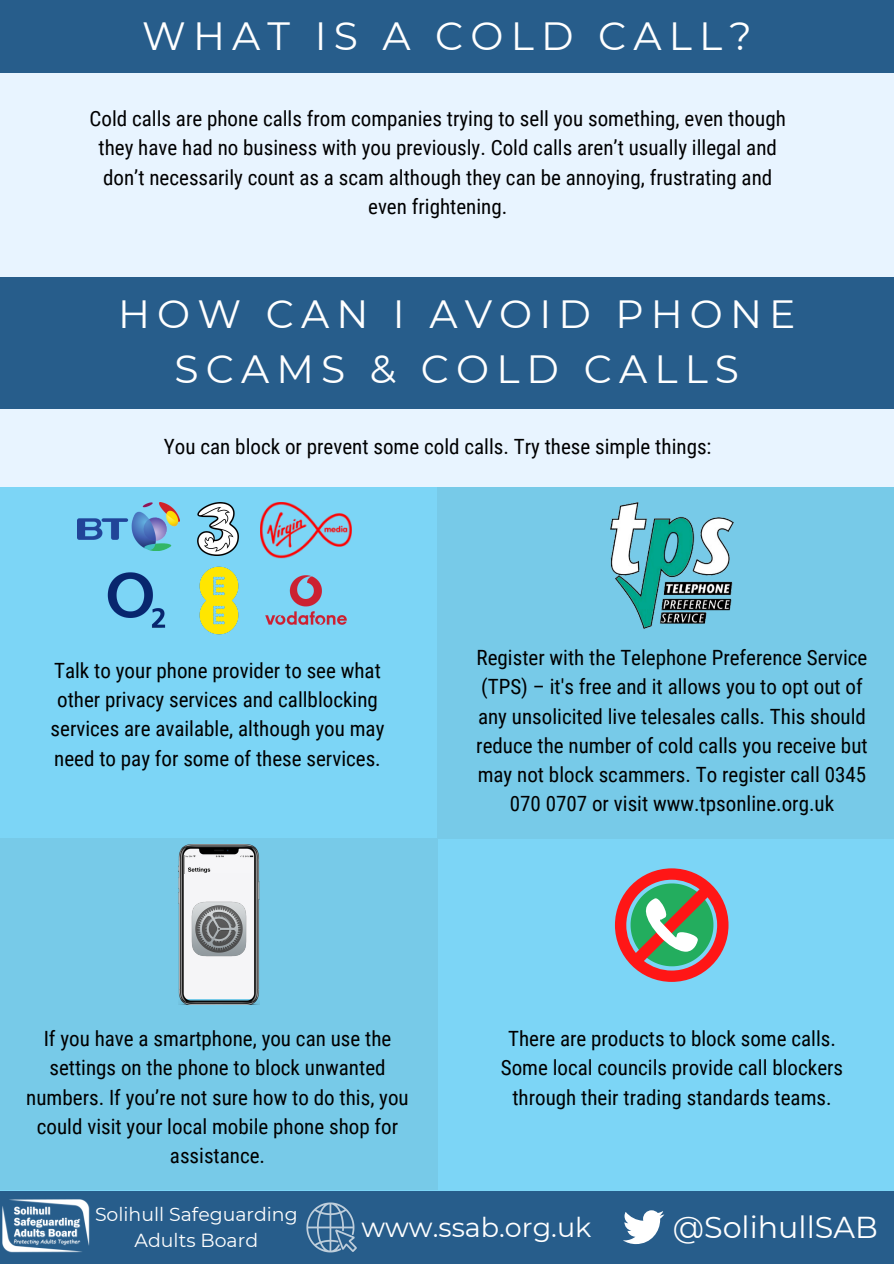
<style>
.page{position:relative;width:894px;height:1264px;background:#fff}
.page>*{position:absolute;margin:0;border:0;box-sizing:border-box;transform-origin:0 0}
.t1{font:39.3px/54.8px "Montserrat";letter-spacing:.18em;color:#fff;text-align:center}
.t2{font:30.15px "Montserrat";color:#fff}
.t3{font:27px "Montserrat";color:#fff}
.t4{font:21px/29.2px "Roboto Condensed";color:#000;text-align:center}
.t5{font:18.9px/26.4px "Montserrat";color:#fff;text-align:center}
</style>
<div class="page">
<div style="left:0;top:0;width:893px;height:1263px;background:#e8f4ff"></div>
<div style="left:0;top:1189px;width:893px;height:74px;background:#275d8b"></div>
<img style="left:3px;top:1199px;width:87px;height:53px">
<svg style="left:623px;top:1210px;width:41px;height:33px"></svg>
<img style="left:306px;top:1202px;width:51px;height:51px">
<div style="left:0;top:0;width:893px;height:73px;background:#275d8b"></div>
<div style="left:0;top:487px;width:893px;height:703px;background:#7cd5f6"></div>
<div style="left:0;top:277px;width:893px;height:131px;background:#275d8b"></div>
<div style="left:437px;top:487px;width:456px;height:352px;background:#77cae8"></div>
<div style="left:0;top:838px;width:437px;height:352px;background:#77cae8"></div>
<img style="left:77px;top:502px;width:103px;height:48px">
<img style="left:197px;top:502px;width:42px;height:53px">
<img style="left:260px;top:502px;width:92px;height:56px">
<img style="left:199px;top:566px;width:40px;height:68px">
<img style="left:107px;top:572px;width:59px;height:56px">
<img style="left:265px;top:558px;width:82px;height:67px">
<img style="left:610px;top:502px;width:123px;height:127px">
<img style="left:178px;top:844px;width:81px;height:160px">
<svg style="left:614px;top:868px;width:114px;height:113px"></svg>
<h1 class="t1" style="left:142px;top:9px;width:610px">WHAT IS A COLD CALL?</h1>
<p class="t4" style="left:90px;top:104px;width:697px">Cold calls are phone calls from companies trying to sell you something, even though they have had no business with you previously. Cold calls aren’t usually illegal and don’t necessarily count as a scam although they can be annoying, frustrating and even frightening.</p>
<h1 class="t1" style="left:118px;top:287px;width:678px">HOW CAN I AVOID PHONE<br>SCAMS &amp; COLD CALLS</h1>
<p class="t4" style="left:164px;top:432px;width:549px">You can block or prevent some cold calls. Try these simple things:</p>
<p class="t4" style="left:51px;top:656px;width:335px">Talk to your phone provider to see what other privacy services and callblocking services are available, although you may need to pay for some of these services.</p>
<p class="t4" style="left:476px;top:643px;width:393px">Register with the Telephone Preference Service (TPS) – it's free and it allows you to opt out of any unsolicited live telesales calls. This should reduce the number of cold calls you receive but may not block scammers. To register call 0345<br>070 0707 or visit www.tpsonline.org.uk</p>
<p class="t4" style="left:26px;top:1024px;width:384px">If you have a smartphone, you can use the settings on the phone to block unwanted numbers. If you’re not sure how to do this, you could visit your local mobile phone shop for assistance.</p>
<p class="t4" style="left:500px;top:1024px;width:344px">There are products to block some calls.<br>Some local councils provide call blockers through their trading standards teams.</p>
<p class="t5" style="left:95px;top:1200px;width:204px">Solihull Safeguarding<br>Adults Board</p>
<p class="t3" style="left:361px;top:1210px;width:231px">www.ssab.org.uk</p>
<h2 class="t2" style="left:672px;top:1208px;width:206px">@SolihullSAB</h2>
</div>
